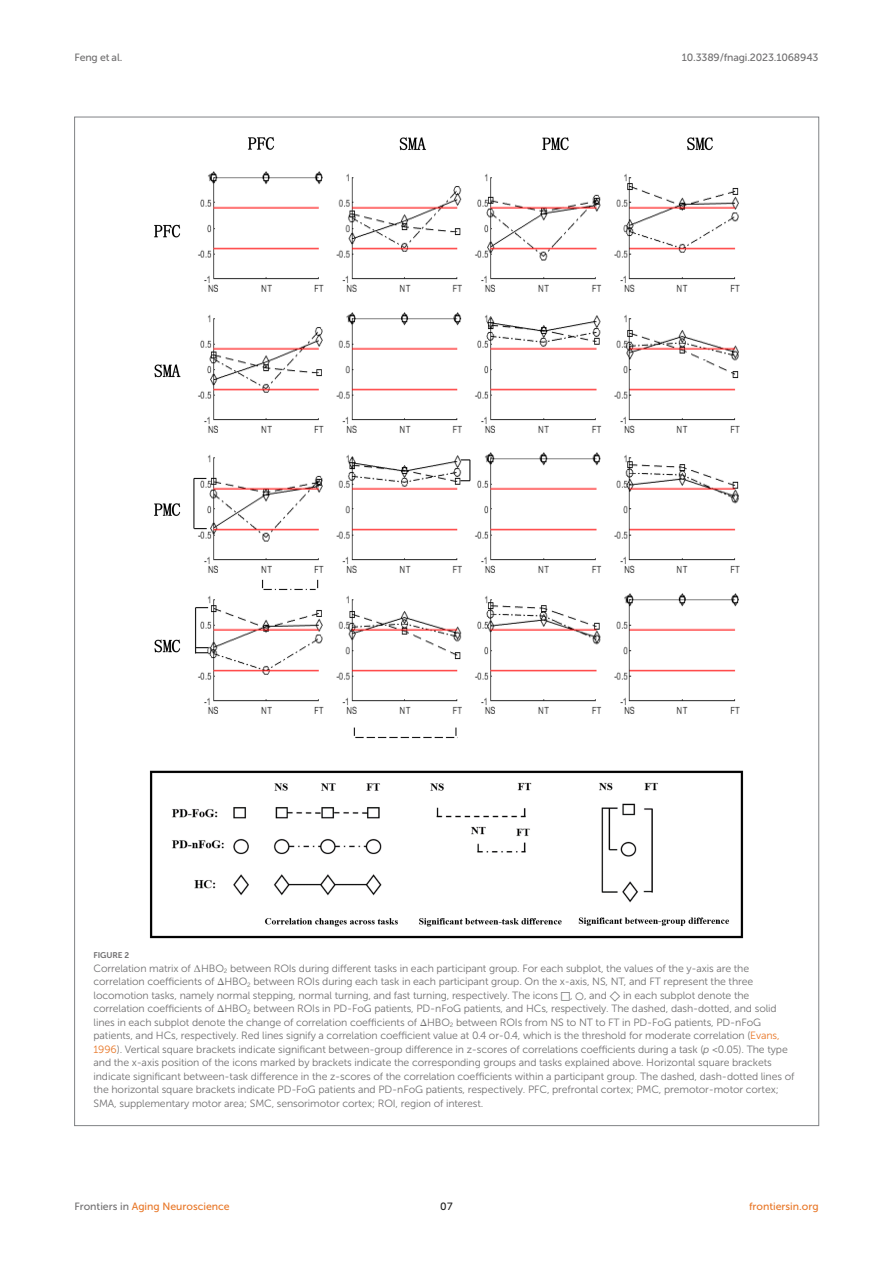
<style>
.page{position:relative;width:893px;height:1263px;background:#fff}
.page>*{position:absolute;margin:0;border:0;box-sizing:border-box;transform-origin:0 0}
.FIG_LEG{font:10.5px/13.5px "Museo Sans 300";letter-spacing:-.01em;color:#706f70}
.t1{font:10.5px "Museo Sans 500";color:#e87626}
.t2{font:10.5px "Museo Sans 500";letter-spacing:-.015em;color:#706f70}
.t3{font:10.5px "Museo Sans 500";color:#1b1c1b}
.FIG_HD{font:8.25px "Museo Sans 700";letter-spacing:-.01em;color:#706f70}
.s1{font-family:"STIX General"}
.s2{color:#e87626}
.s3{font-style:italic}
.s4{color:#706f70}
</style>
<div class="page">
<img style="left:149px;top:137px;width:595px;height:802px">
<p class="t2" style="left:74px;top:51px;width:49px">Feng et al.</p>
<p class="t2" style="left:682px;top:51px;width:138px">10.3389/fnagi.2023.1068943</p>
<p class="FIG_HD" style="left:94px;top:951px;width:37px">FIGURE 2</p>
<p class="FIG_LEG" style="left:94px;top:961px;width:702px">Correlation matrix of <span class="s1">∆</span>HBO<sub>2</sub> between ROIs during different tasks in each participant group. For each subplot, the values of the y-axis are the correlation coefficients of <span class="s1">Δ</span>HBO<sub>2</sub> between ROIs during each task in each participant group. On the x-axis, NS, NT, and FT represent the three locomotion tasks, namely normal stepping, normal turning, and fast turning, respectively. The icons <span class="s1">□</span>, <span class="s1">○</span>, and <span class="s1">◇</span> in each subplot denote the correlation coefficients of <span class="s1">Δ</span>HBO<sub>2</sub> between ROIs in PD-FoG patients, PD-nFoG patients, and HCs, respectively. The dashed, dash-dotted, and solid lines in each subplot denote the change of correlation coefficients of <span class="s1">Δ</span>HBO<sub>2</sub> between ROIs from NS to NT to FT in PD-FoG patients, PD-nFoG patients, and HCs, respectively. Red lines signify a correlation coefficient value at 0.4 or-0.4, which is the threshold for moderate correlation (<span class="s2">Evans, 1996</span>). Vertical square brackets indicate significant between-group difference in z-scores of correlations coefficients during a task (<span class="s3">p</span> &lt; 0.05). The type and the x-axis position of the icons marked by brackets indicate the corresponding groups and tasks explained above. Horizontal square brackets indicate significant between-task difference in the z-scores of the correlation coefficients within a participant group. The dashed, dash-dotted lines of the horizontal square brackets indicate PD-FoG patients and PD-nFoG patients, respectively. PFC, prefrontal cortex; PMC, premotor-motor cortex; SMA, supplementary motor area; SMC, sensorimotor cortex; ROI, region of interest.</p>
<p class="t1" style="left:74px;top:1200px;width:157px"><span class="s4">Frontiers in</span> Aging Neuroscience</p>
<p class="t3" style="left:440px;top:1200px;width:14px">07</p>
<p class="t1" style="left:749px;top:1200px;width:71px">frontiersin.org</p>
</div>
